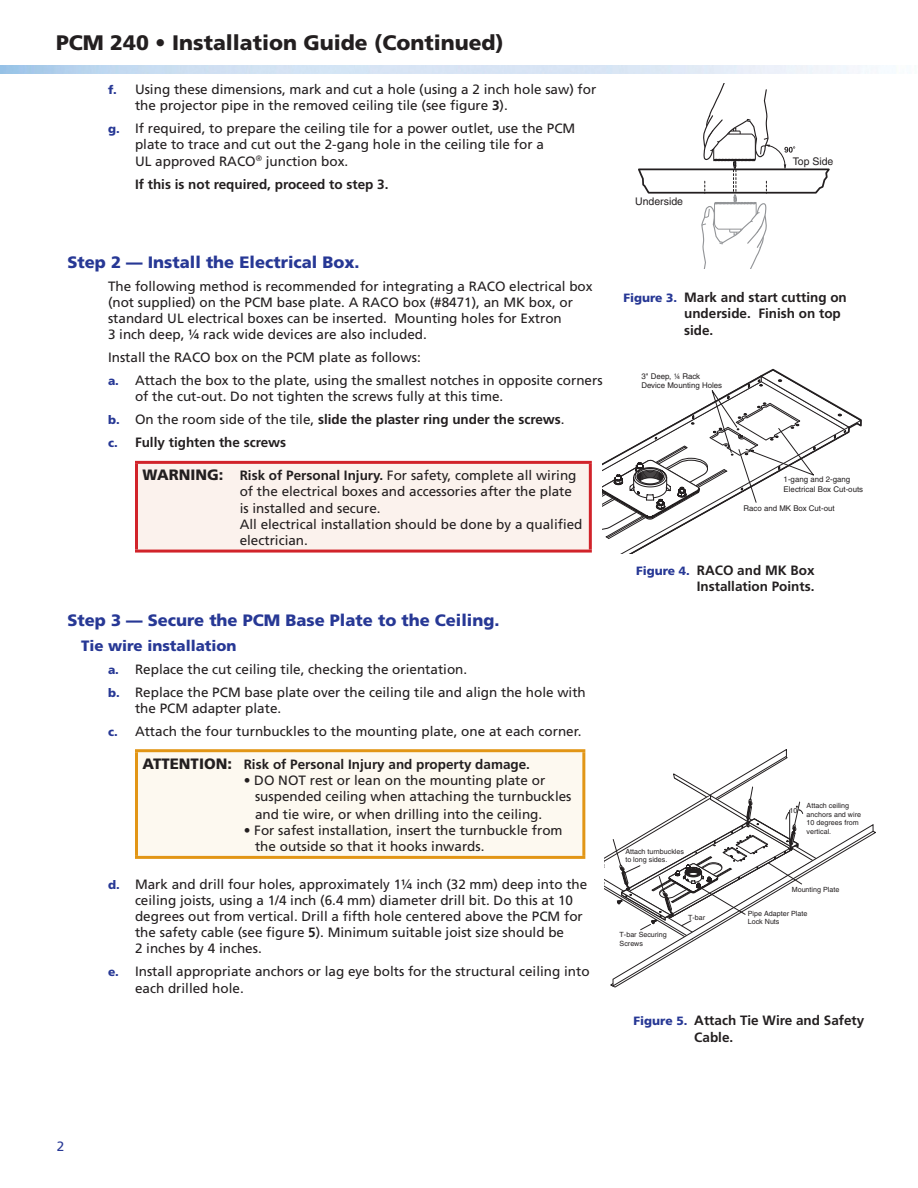
<style>
.page{position:relative;width:918px;height:1188px;background:#fff}
.page>*{position:absolute;margin:0;border:0;box-sizing:border-box;transform-origin:0 0}
.Chapter_Title-_lsug{font:900 21px "Frutiger";color:#231f20}
.Heading_2-_lsug{font:900 16.5px "Frutiger";color:#273895}
.Heading_3-_lsug{font:900 15px "Frutiger";color:#273895}
.Letter_list_2_contin{font:13.5px/16.2px "Frutiger";color:#231f20}
.Body_Indented-_lsug{font:13.5px/16.2px "Frutiger";color:#231f20}
.Attention{font:13.5px/16.2px "Frutiger";color:#231f20}
.Warning_Text{font:13.5px/16.2px "Frutiger";color:#231f20}
.Letter_list_2_start{font:13.5px/16.2px "Frutiger";color:#231f20}
.Figure_Caption__Text{font:700 13.5px/16.2px "Frutiger";color:#231f20}
.Letter_list_2_contin-2{font:700 13.5px "Frutiger";color:#231f20}
.Attention-2{font:700 13.5px "Frutiger";color:#231f20}
.Body_Indented_2nd-_l{font:700 13.5px "Frutiger";color:#231f20}
.Header_and_Footer-_l{font:13.5px "Frutiger";color:#273895}
.t1{font:10.5px "Helvetica";color:#231f20}
.t2{font:7.8px/9.4px "Helvetica";color:#231f20}
.t3{font:7.2px/8.6px "Helvetica";color:#231f20}
.s1{font-weight:900;font-size:12px;color:#273895}
.s2{font-weight:700}
.s3{font-weight:400}
.s4{font-weight:900;font-size:15px}
</style>
<div class="page">
<div style="left:136px;top:462px;width:454px;height:89px;background:#fbf2ed"></div>
<hr style="left:135px;top:461px;width:457px;height:3px;background:#d1232a">
<hr style="left:135px;top:464px;width:3px;height:86px;background:#d1232a">
<hr style="left:589px;top:464px;width:3px;height:86px;background:#d1232a">
<hr style="left:135px;top:550px;width:457px;height:3px;background:#d1232a">
<div style="left:136px;top:751px;width:448px;height:106px;background:#fdf9f0"></div>
<hr style="left:135px;top:749px;width:450px;height:3px;background:#e29616">
<hr style="left:135px;top:752px;width:3px;height:104px;background:#e29616">
<hr style="left:582px;top:752px;width:3px;height:104px;background:#e29616">
<hr style="left:135px;top:856px;width:450px;height:3px;background:#e29616">
<svg style="left:604px;top:749px;width:272px;height:238px"></svg>
<svg style="left:638px;top:84px;width:192px;height:184px"></svg>
<svg style="left:602px;top:369px;width:260px;height:184px"></svg>
<p class="Chapter_Title-_lsug" style="left:56px;top:30px;width:449px">PCM 240 • Installation Guide (Continued)</p>
<p class="Letter_list_2_contin" style="left:135px;top:81px;width:463px;text-indent:-27px"><span class="s1">f.</span> Using these dimensions, mark and cut a hole (using a 2 inch hole saw) for the projector pipe in the removed ceiling tile (see figure <span class="s2">3</span>).</p>
<p class="Letter_list_2_contin" style="left:135px;top:121px;width:442px;text-indent:-27px"><span class="s1">g.</span> If required, to prepare the ceiling tile for a power outlet, use the PCM plate to trace and cut out the 2-gang hole in the ceiling tile for a<br>UL approved RACO<sup>®</sup> junction box.</p>
<p class="Body_Indented_2nd-_l" style="left:135px;top:176px;width:255px">If this is not required, proceed to step 3.</p>
<p class="t1" style="left:635px;top:195px;width:49px">Underside</p>
<p class="t1" style="left:793px;top:156px;width:42px">Top Side</p>
<p class="Heading_2-_lsug" style="left:68px;top:252px;width:294px">Step 2 — Install the Electrical Box.</p>
<p class="Body_Indented-_lsug" style="left:108px;top:278px;width:486px">The following method is recommended for integrating a RACO electrical box (not supplied) on the PCM base plate. A RACO box (#8471), an MK box, or standard UL electrical boxes can be inserted. Mounting holes for Extron<br>3 inch deep, ¼ rack wide devices are also included.</p>
<p class="Body_Indented-_lsug" style="left:108px;top:350px;width:314px">Install the RACO box on the PCM plate as follows:</p>
<p class="Letter_list_2_start" style="left:135px;top:373px;width:469px;text-indent:-27px"><span class="s1">a.</span> Attach the box to the plate, using the smallest notches in opposite corners of the cut-out. Do not tighten the screws fully at this time.</p>
<p class="Letter_list_2_contin-2" style="left:108px;top:412px;width:458px"><span class="s1">b.</span> <span class="s3">On the room side of the tile,</span> slide the plaster ring under the screws<span class="s3">.</span></p>
<p class="Letter_list_2_contin-2" style="left:108px;top:435px;width:180px"><span class="s1">c.</span> Fully tighten the screws</p>
<p class="Warning_Text" style="left:240px;top:468px;width:344px;text-indent:-97px"><span class="s4">WARNING:</span> <span class="s2">Risk of Personal Injury.</span> For safety, complete all wiring of the electrical boxes and accessories after the plate is installed and secure.<br>All electrical installation should be done by a qualified electrician.</p>
<p class="Heading_2-_lsug" style="left:68px;top:610px;width:434px">Step 3 — Secure the PCM Base Plate to the Ceiling.</p>
<p class="Heading_3-_lsug" style="left:81px;top:636px;width:157px">Tie wire installation</p>
<p class="Letter_list_2_start" style="left:108px;top:661px;width:361px"><span class="s1">a.</span> Replace the cut ceiling tile, checking the orientation.</p>
<p class="Letter_list_2_contin" style="left:135px;top:684px;width:452px;text-indent:-27px"><span class="s1">b.</span> Replace the PCM base plate over the ceiling tile and align the hole with the PCM adapter plate.</p>
<p class="Letter_list_2_contin" style="left:108px;top:723px;width:475px"><span class="s1">c.</span> Attach the four turnbuckles to the mounting plate, one at each corner.</p>
<p class="Attention-2" style="left:142px;top:756px;width:389px"><span class="s4">ATTENTION:</span> Risk of Personal Injury and property damage.</p>
<p class="Attention" style="left:255px;top:772px;width:318px;text-indent:-11px">• DO NOT rest or lean on the mounting plate or suspended ceiling when attaching the turnbuckles</p>
<p class="Attention" style="left:255px;top:806px;width:289px">and tie wire, or when drilling into the ceiling.</p>
<p class="Attention" style="left:255px;top:822px;width:309px;text-indent:-11px">• For safest installation, insert the turnbuckle from the outside so that it hooks inwards.</p>
<p class="Letter_list_2_contin" style="left:135px;top:876px;width:454px;text-indent:-27px"><span class="s1">d.</span> Mark and drill four holes, approximately 1¼ inch (32 mm) deep into the ceiling joists, using a 1/4 inch (6.4 mm) diameter drill bit. Do this at 10 degrees out from vertical. Drill a fifth hole centered above the PCM for the safety cable (see figure <span class="s2">5</span>). Minimum suitable joist size should be<br>2 inches by 4 inches.</p>
<p class="Letter_list_2_contin" style="left:135px;top:964px;width:456px;text-indent:-27px"><span class="s1">e.</span> Install appropriate anchors or lag eye bolts for the structural ceiling into each drilled hole.</p>
<p class="Figure_Caption__Text" style="left:684px;top:289px;width:164px;text-indent:-61px"><span class="s1">Figure 3.</span> Mark and start cutting on underside. Finish on top side.</p>
<p class="t2" style="left:641px;top:371px;width:82px">3" Deep, ¼ Rack<br>Device Mounting Holes</p>
<p class="t2" style="left:784px;top:475px;width:81px">1-gang and 2-gang<br>Electrical Box Cut-outs</p>
<p class="t2" style="left:743px;top:503px;width:93px">Raco and MK Box Cut-out</p>
<p class="Figure_Caption__Text" style="left:636px;top:562px;width:180px;text-align:right"><span class="s1">Figure 4.</span> RACO and MK Box<br>Installation Points.</p>
<p class="t3" style="left:625px;top:847px;width:60px">Attach turnbuckles to long sides.</p>
<p class="t3" style="left:620px;top:930px;width:49px">T-bar Securing<br>Screws</p>
<p class="t3" style="left:688px;top:913px;width:19px">T-bar</p>
<p class="t3" style="left:790px;top:806px;width:9px">10</p>
<p class="t3" style="left:807px;top:801px;width:56px">Attach ceiling anchors and wire<br>10 degrees from vertical.</p>
<p class="t3" style="left:792px;top:885px;width:49px">Mounting Plate</p>
<p class="t3" style="left:748px;top:909px;width:61px">Pipe Adapter Plate<br>Lock Nuts</p>
<p class="Figure_Caption__Text" style="left:694px;top:1013px;width:172px;text-indent:-61px"><span class="s1">Figure 5.</span> Attach Tie Wire and Safety<br>Cable.</p>
<p class="Header_and_Footer-_l" style="left:57px;top:1138px;width:9px">2</p>
</div>
